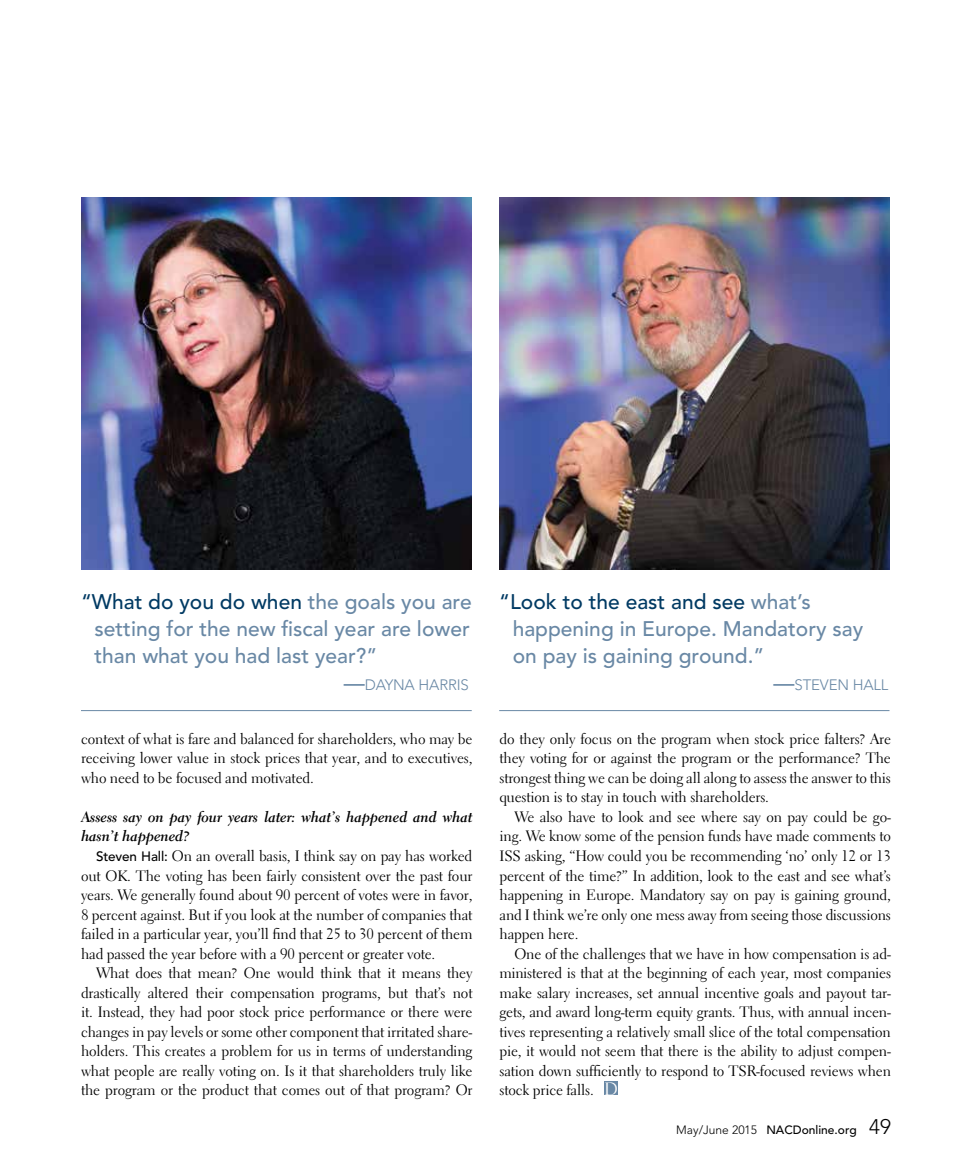
<style>
.page{position:relative;width:972px;height:1175px;background:#fff}
.page>*{position:absolute;margin:0;border:0;box-sizing:border-box;transform-origin:0 0}
.t1{font:500 21px/27px "Avenir";color:#6988a5;text-align:justify}
.t2{font:15px/19.5px "Electra LH";letter-spacing:-.01em;color:#000;text-align:justify}
.t3{font:15px/19.5px "Electra LH Bold Cursive";letter-spacing:-.01em;color:#000}
.t4{font:300 15px "Avenir";letter-spacing:-.01em;color:#6988a5}
.t5{font:500 12px "Avenir";color:#000}
.s1{color:#003a63}
.s2{font-weight:500;font-size:21px}
.s3{font-family:"Avenir";font-weight:500;font-size:13.5px}
.s4{font-family:"Electra LH Display";font-size:18px;color:#fff}
.s5{font-weight:300}
.s6{font-weight:300;font-size:21px}
</style>
<div class="page">
<div style="left:604px;top:1081px;width:14px;height:14px;background:#6988a5"></div>
<img style="left:500px;top:198px;width:390px;height:371px">
<img style="left:82px;top:198px;width:390px;height:371px">
<hr style="left:81px;top:710px;width:391px;height:1px;background:#6988a5">
<hr style="left:499px;top:710px;width:391px;height:1px;background:#6988a5">
<h1 class="t1" style="left:95px;top:588px;width:379px;text-indent:-14px"><span class="s1">“What do you do when</span> the goals you are setting for the new fiscal year are lower than what you had last year?”</h1>
<p class="t4" style="left:344px;top:676px;width:43px"><span class="s2">—</span>DAYNA</p>
<p class="t4" style="left:419px;top:676px;width:45px">HARRIS</p>
<p class="t2" style="left:81px;top:729px;width:393px">context of what is fare and balanced for shareholders, who may be receiving lower value in stock prices that year, and to executives, who need to be focused and motivated.</p>
<p class="t3" style="left:81px;top:807px;width:393px">Assess say on pay four years later: what’s happened and what hasn’t happened?</p>
<p class="t2" style="left:81px;top:846px;width:393px;text-indent:15px"><span class="s3">Steven Hall:</span> On an overall basis, I think say on pay has worked out OK. The voting has been fairly consistent over the past four years. We generally found about 90 percent of votes were in favor, 8 percent against. But if you look at the number of companies that failed in a particular year, you’ll find that 25 to 30 percent of them had passed the year before with a 90 percent or greater vote.</p>
<p class="t2" style="left:81px;top:963px;width:393px;text-indent:15px">What does that mean? One would think that it means they drastically altered their compensation programs, but that’s not it. Instead, they had poor stock price performance or there were changes in pay levels or some other component that irritated share&shy;holders. This creates a problem for us in terms of understanding what people are really voting on. Is it that shareholders truly like the program or the product that comes out of that program? Or</p>
<h1 class="t1" style="left:513px;top:588px;width:352px;text-align:left;text-indent:-14px"><span class="s1">“Look to the east and see</span> what’s happening in Europe. Mandatory say on pay is gaining ground.”</h1>
<p class="t4" style="left:774px;top:676px;width:31px"><span class="s2">—</span>STEVEN</p>
<p class="t4" style="left:853px;top:676px;width:10px">HALL</p>
<p class="t2" style="left:500px;top:729px;width:393px">do they only focus on the program when stock price falters? Are they voting for or against the program or the performance? The strongest thing we can be doing all along to assess the answer to this question is to stay in touch with shareholders.</p>
<p class="t2" style="left:500px;top:807px;width:393px;text-indent:15px">We also have to look and see where say on pay could be go&shy;ing. We know some of the pension funds have made comments to ISS asking, “How could you be recommending ‘no’ only 12 or 13 percent of the time?” In addition, look to the east and see what’s happening in Europe. Mandatory say on pay is gaining ground, and I think we’re only one mess away from seeing those discussions happen here.</p>
<p class="t2" style="left:500px;top:943px;width:393px;text-indent:15px">One of the challenges that we have in how compensation is ad&shy;ministered is that at the beginning of each year, most companies make salary increases, set annual incentive goals and payout tar&shy;gets, and award long-term equity grants. Thus, with annual incen&shy;tives representing a relatively small slice of the total compensation pie, it would not seem that there is the ability to adjust compen&shy;sation down sufficiently to respond to TSR-focused reviews when stock price falls. <span class="s4">D</span></p>
<p class="t5" style="left:676px;top:1123px;width:216px"><span class="s5">MAY/JUNE 2015</span> NACDonline.org <span class="s6">49</span></p>
</div>
